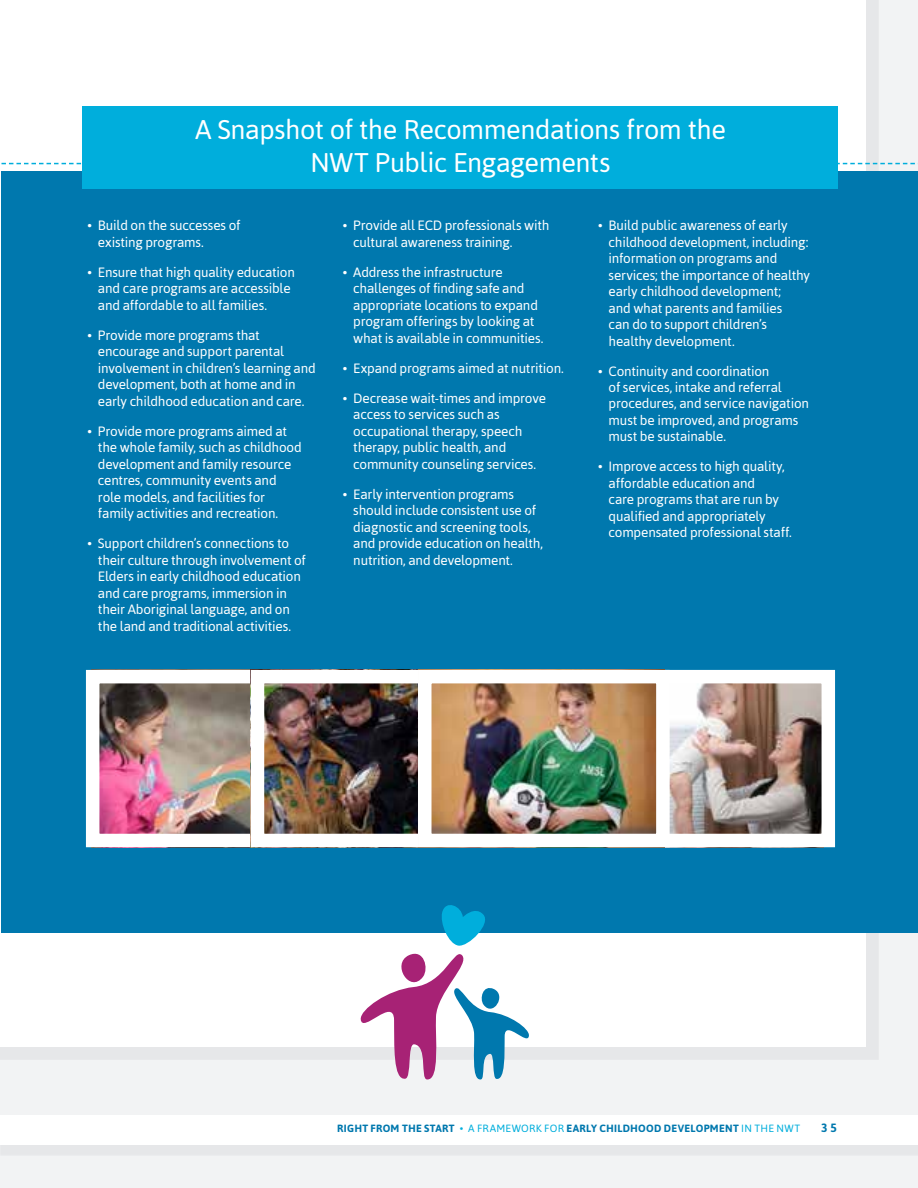
<style>
.page{position:relative;width:918px;height:1188px;background:#f2f3f4}
.page>*{position:absolute;margin:0;border:0;box-sizing:border-box;transform-origin:0 0}
.t1{font:27px/32.4px "Asap";letter-spacing:-.015em;color:#fff;text-align:center}
.t2{font:13.5px/16.5px "Asap";letter-spacing:-.015em;color:#fff}
.t3{font:700 12px "Asap";color:#0078ae}
.t4{font:700 10.5px "Asap";letter-spacing:.03em;color:#0078ae}
.s1{font-weight:400;color:#00aedc}
</style>
<div class="page">
<div style="left:0;top:1125px;width:918px;height:30px;background:#e6e7e9"></div>
<div style="left:0;top:1115px;width:918px;height:30px;background:#fff"></div>
<div style="left:0;top:0;width:865px;height:1046px;background:#fff"></div>
<div style="left:2px;top:172px;width:916px;height:761px;background:#0078ae"></div>
<svg style="left:2px;top:163px;width:916px;height:1px"></svg>
<div style="left:82px;top:106px;width:756px;height:83px;background:#00aedc"></div>
<img style="left:101px;top:685px;width:150px;height:147px">
<div style="left:86px;top:670px;width:184px;height:177px;border:14px solid #fff"></div>
<img style="left:266px;top:685px;width:152px;height:147px">
<div style="left:251px;top:670px;width:184px;height:177px;border:14px solid #fff"></div>
<img style="left:670px;top:685px;width:150px;height:147px">
<div style="left:651px;top:670px;width:184px;height:177px;border:14px solid #fff"></div>
<img style="left:433px;top:685px;width:222px;height:147px">
<div style="left:418px;top:670px;width:252px;height:177px;border:14px solid #fff"></div>
<svg style="left:360px;top:905px;width:169px;height:175px"></svg>
<h1 class="t1" style="left:195px;top:113px;width:532px">A Snapshot of the Recommendations from the<br>NWT Public Engagements</h1>
<p class="t2" style="left:98px;top:217px;width:144px;text-indent:-11px">• Build on the successes of existing programs.</p>
<p class="t2" style="left:98px;top:264px;width:198px;text-indent:-11px">• Ensure that high quality education and care programs are accessible and affordable to all families.</p>
<p class="t2" style="left:98px;top:327px;width:219px;text-indent:-11px">• Provide more programs that encourage and support parental involvement in children’s learning and development, both at home and in early childhood education and care.</p>
<p class="t2" style="left:98px;top:423px;width:205px;text-indent:-11px">• Provide more programs aimed at the whole family, such as childhood development and family resource centres, community events and role models, and facilities for family activities and recreation.</p>
<p class="t2" style="left:98px;top:535px;width:209px;text-indent:-11px">• Support children’s connections to their culture through involvement of Elders in early childhood education and care programs, immersion in their Aboriginal language, and on the land and traditional activities.</p>
<p class="t2" style="left:353px;top:217px;width:198px;text-indent:-11px">• Provide all ECD professionals with cultural awareness training.</p>
<p class="t2" style="left:353px;top:263px;width:192px;text-indent:-11px">• Address the infrastructure challenges of finding safe and appropriate locations to expand program offerings by looking at what is available in communities.</p>
<p class="t2" style="left:343px;top:359px;width:223px">• Expand programs aimed at nutrition.</p>
<p class="t2" style="left:353px;top:389px;width:194px;text-indent:-11px">• Decrease wait-times and improve access to services such as occupational therapy, speech therapy, public health, and community counseling services.</p>
<p class="t2" style="left:353px;top:485px;width:191px;text-indent:-11px">• Early intervention programs should include consistent use of diagnostic and screening tools, and provide education on health, nutrition, and development.</p>
<p class="t2" style="left:609px;top:217px;width:203px;text-indent:-11px">• Build public awareness of early childhood development, including: information on programs and services; the importance of healthy early childhood development;<br>and what parents and families<br>can do to support children’s healthy development.</p>
<p class="t2" style="left:609px;top:362px;width:202px;text-indent:-11px">• Continuity and coordination<br>of services, intake and referral procedures, and service navigation must be improved, and programs must be sustainable.</p>
<p class="t2" style="left:609px;top:458px;width:185px;text-indent:-11px">• Improve access to high quality, affordable education and<br>care programs that are run by qualified and appropriately compensated professional staff.</p>
<p class="t4" style="left:337px;top:1122px;width:465px">RIGHT FROM THE START <span class="s1">• A FRAMEWORK FOR</span> EARLY CHILDHOOD DEVELOPMENT <span class="s1">IN THE NWT</span></p>
<p class="t3" style="left:821px;top:1121px;width:17px">35</p>
</div>
